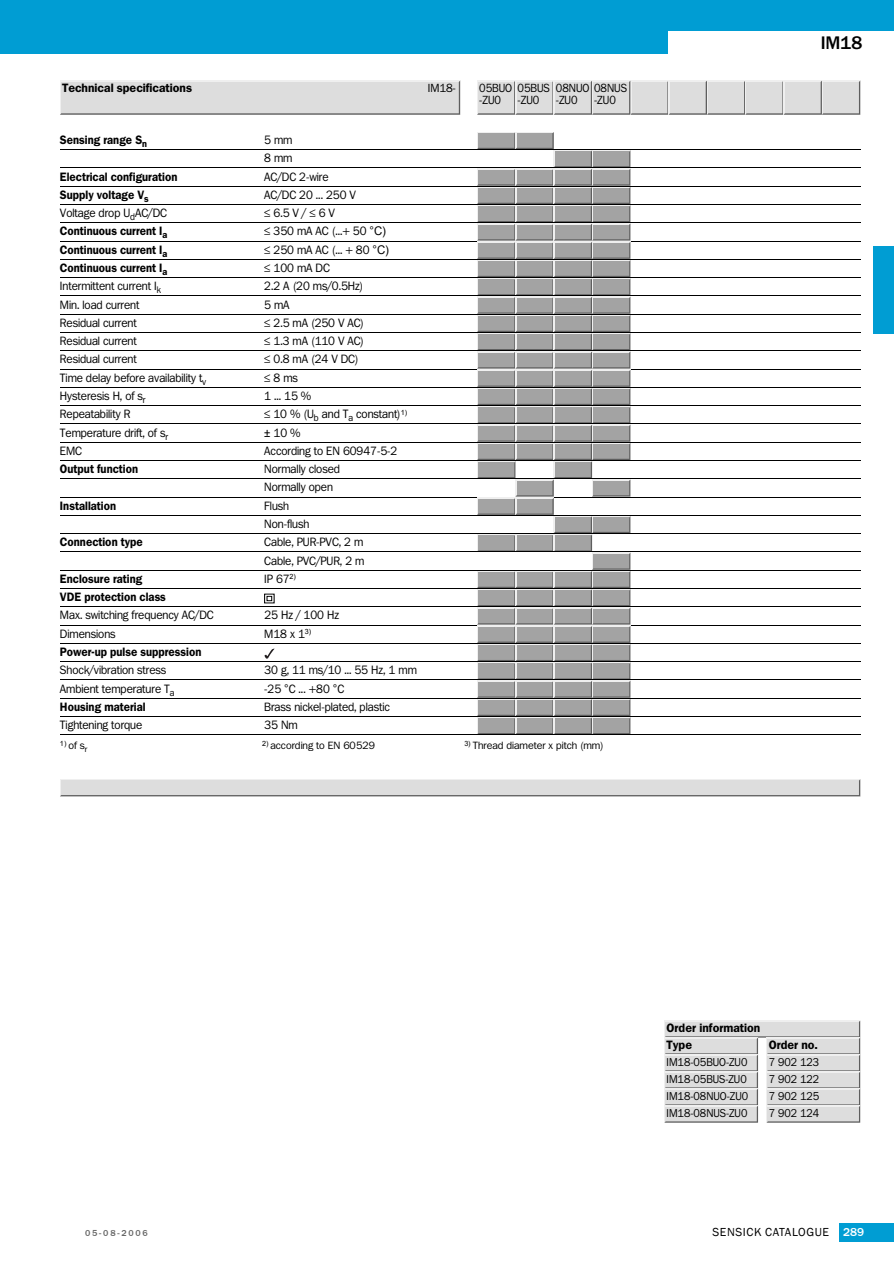
<style>
.page{position:relative;width:894px;height:1263px;background:#fff}
.page>*{position:absolute;margin:0;border:0;box-sizing:border-box;transform-origin:0 0}
.t1{font:500 18px "Franklin ITCBQ";color:#000}
.t2{font:12px/18.3px "Franklin ITCBQ";letter-spacing:-.005em;color:#000;scale:.95 1}
.t3{font:600 12px "Franklin ITCBQ";letter-spacing:.005em;color:#000;scale:.94 1}
.t4{font:600 12px/17px "Franklin ITCBQ";letter-spacing:.005em;color:#000}
.t5{font:12px "SICK Franklin";letter-spacing:.05em;color:#000}
.t6{font:11.7px/11.7px "Franklin ITCBQ";letter-spacing:-.005em;color:#000;scale:.92 1}
.t7{font:11.7px "Franklin ITCBQ";letter-spacing:-.005em;color:#000;scale:.96 1}
.t8{font:11.4px "Franklin ITCBQ";color:#000;scale:.94 1}
.t9{font:10.5px "Franklin ITCBQ";color:#000}
.t10{font:500 9px "SICK Franklin";letter-spacing:.205em;color:#656565}
.s1{font-family:"Arial"}
.s2{font-weight:500;color:#fff}
</style>
<div class="page">
<div style="left:0;top:0;width:893px;height:54px;background:#009dd3"></div>
<div style="left:838px;top:1223px;width:55px;height:18px;background:#009dd3"></div>
<div style="left:872px;top:246px;width:21px;height:87px;background:#009dd3"></div>
<div style="left:668px;top:32px;width:225px;height:25px;background:#fff"></div>
<svg style="left:60px;top:81px;width:400px;height:34px;background:#d8d8d8"></svg>
<svg style="left:477px;top:81px;width:382px;height:34px;background:#d6d6d6"></svg>
<hr style="left:60px;top:149px;width:799px;height:1px;background:#000">
<hr style="left:60px;top:168px;width:799px;height:1px;background:#000">
<hr style="left:60px;top:186px;width:799px;height:1px;background:#000">
<hr style="left:60px;top:204px;width:799px;height:1px;background:#000">
<hr style="left:60px;top:223px;width:799px;height:1px;background:#000">
<hr style="left:60px;top:241px;width:799px;height:1px;background:#000">
<hr style="left:60px;top:259px;width:799px;height:1px;background:#000">
<hr style="left:60px;top:277px;width:799px;height:1px;background:#000">
<hr style="left:60px;top:296px;width:799px;height:1px;background:#000">
<hr style="left:60px;top:314px;width:799px;height:1px;background:#000">
<hr style="left:60px;top:332px;width:799px;height:1px;background:#000">
<hr style="left:60px;top:350px;width:799px;height:1px;background:#000">
<hr style="left:60px;top:369px;width:799px;height:1px;background:#000">
<hr style="left:60px;top:387px;width:799px;height:1px;background:#000">
<hr style="left:60px;top:405px;width:799px;height:1px;background:#000">
<hr style="left:60px;top:424px;width:799px;height:1px;background:#000">
<hr style="left:60px;top:442px;width:799px;height:1px;background:#000">
<hr style="left:60px;top:460px;width:799px;height:1px;background:#000">
<hr style="left:60px;top:478px;width:799px;height:1px;background:#000">
<hr style="left:60px;top:497px;width:799px;height:1px;background:#000">
<hr style="left:60px;top:515px;width:799px;height:1px;background:#000">
<hr style="left:60px;top:533px;width:799px;height:1px;background:#000">
<hr style="left:60px;top:552px;width:799px;height:1px;background:#000">
<hr style="left:60px;top:570px;width:799px;height:1px;background:#000">
<hr style="left:60px;top:588px;width:799px;height:1px;background:#000">
<svg style="left:264px;top:594px;width:10px;height:9px"></svg>
<hr style="left:60px;top:606px;width:799px;height:1px;background:#000">
<hr style="left:60px;top:625px;width:799px;height:1px;background:#000">
<hr style="left:60px;top:643px;width:799px;height:1px;background:#000">
<svg style="left:264px;top:648px;width:10px;height:10px"></svg>
<hr style="left:60px;top:661px;width:799px;height:1px;background:#000">
<hr style="left:60px;top:680px;width:799px;height:1px;background:#000">
<hr style="left:60px;top:698px;width:799px;height:1px;background:#000">
<hr style="left:60px;top:716px;width:799px;height:1px;background:#000">
<svg style="left:477px;top:132px;width:153px;height:602px"></svg>
<hr style="left:60px;top:734px;width:799px;height:1px;background:#000">
<svg style="left:60px;top:779px;width:799px;height:17px;background:#d7d7d7"></svg>
<svg style="left:664px;top:1020px;width:195px;height:102px"></svg>
<p class="t4" style="left:62px;top:81px;width:131px">Technical specifications</p>
<p class="t7" style="left:427px;top:83px;width:31px">IM18-</p>
<p class="t6" style="left:479px;top:83px;width:78px">05BUO 05BUS -ZU0</p>
<p class="t6" style="left:517px;top:95px;width:25px">-ZU0</p>
<p class="t6" style="left:555px;top:83px;width:79px">08NUO 08NUS -ZU0</p>
<p class="t6" style="left:594px;top:95px;width:25px">-ZU0</p>
<p class="t3" style="left:60px;top:135px;width:94px">Sensing range S<sub>n</sub></p>
<p class="t2" style="left:264px;top:132px;width:31px">5 mm<br>8 mm</p>
<p class="t3" style="left:60px;top:172px;width:126px">Electrical configuration</p>
<p class="t2" style="left:264px;top:168px;width:69px">AC/DC 2-wire</p>
<p class="t3" style="left:60px;top:190px;width:96px">Supply voltage V<sub>s</sub></p>
<p class="t2" style="left:264px;top:187px;width:98px">AC/DC 20 ... 250 V</p>
<p class="t2" style="left:60px;top:205px;width:114px">Voltage drop U<sub>d</sub>AC/DC</p>
<p class="t2" style="left:264px;top:205px;width:76px">≤ 6.5 V / ≤ 6 V</p>
<p class="t3" style="left:60px;top:227px;width:116px">Continuous current I<sub>a</sub></p>
<p class="t2" style="left:264px;top:223px;width:129px">≤ 350 mA AC (...+ 50 <span class="s1">°C)</span></p>
<p class="t3" style="left:60px;top:245px;width:116px">Continuous current I<sub>a</sub></p>
<p class="t2" style="left:264px;top:242px;width:133px">≤ 250 mA AC (... + 80 <span class="s1">°C)</span></p>
<p class="t3" style="left:60px;top:263px;width:116px">Continuous current I<sub>a</sub></p>
<p class="t2" style="left:264px;top:260px;width:71px">≤ 100 mA DC</p>
<p class="t2" style="left:60px;top:278px;width:108px">Intermittent current I<sub>k</sub></p>
<p class="t2" style="left:264px;top:278px;width:106px">2.2 A (20 ms/0.5Hz)</p>
<p class="t2" style="left:60px;top:296px;width:85px">Min. load current</p>
<p class="t2" style="left:264px;top:296px;width:28px">5 mA</p>
<p class="t2" style="left:60px;top:315px;width:82px">Residual current</p>
<p class="t2" style="left:264px;top:315px;width:107px">≤ 2.5 mA (250 V AC)</p>
<p class="t2" style="left:60px;top:333px;width:82px">Residual current</p>
<p class="t2" style="left:264px;top:333px;width:107px">≤ 1.3 mA (110 V AC)</p>
<p class="t2" style="left:60px;top:351px;width:82px">Residual current</p>
<p class="t2" style="left:264px;top:351px;width:101px">≤ 0.8 mA (24 V DC)</p>
<p class="t2" style="left:60px;top:370px;width:155px">Time delay before availability t<sub>v</sub></p>
<p class="t2" style="left:264px;top:370px;width:37px">≤ 8 ms</p>
<p class="t2" style="left:60px;top:388px;width:92px">Hysteresis H, of s<sub>r</sub></p>
<p class="t2" style="left:264px;top:388px;width:51px">1 ... 15 %</p>
<p class="t2" style="left:60px;top:406px;width:75px">Repeatability R</p>
<p class="t2" style="left:264px;top:406px;width:152px">≤ 10 % (U<sub>b</sub> and T<sub>a</sub> constant)<sup>1)</sup></p>
<p class="t2" style="left:60px;top:424px;width:115px">Temperature drift, of s<sub>r</sub></p>
<p class="t2" style="left:264px;top:424px;width:40px"><span class="s1">±</span> 10 %</p>
<p class="t2" style="left:60px;top:443px;width:25px">EMC</p>
<p class="t2" style="left:264px;top:443px;width:141px">According to EN 60947-5-2</p>
<p class="t3" style="left:60px;top:464px;width:85px">Output function</p>
<p class="t2" style="left:264px;top:461px;width:81px">Normally closed<br>Normally open</p>
<p class="t3" style="left:60px;top:501px;width:61px">Installation</p>
<p class="t2" style="left:264px;top:498px;width:49px">Flush<br>Non-flush</p>
<p class="t3" style="left:60px;top:537px;width:90px">Connection type</p>
<p class="t2" style="left:264px;top:534px;width:107px">Cable, PUR-PVC, 2 m<br>Cable, PVC/PUR, 2 m</p>
<p class="t3" style="left:60px;top:574px;width:89px">Enclosure rating</p>
<p class="t2" style="left:264px;top:571px;width:35px">IP 67<sup>2)</sup></p>
<p class="t3" style="left:60px;top:592px;width:114px">VDE protection class</p>
<p class="t2" style="left:60px;top:607px;width:163px">Max. switching frequency AC/DC</p>
<p class="t2" style="left:264px;top:607px;width:80px">25 Hz / 100 Hz</p>
<p class="t2" style="left:60px;top:626px;width:60px">Dimensions</p>
<p class="t2" style="left:264px;top:626px;width:51px">M18 x 1<sup>3)</sup></p>
<p class="t3" style="left:60px;top:647px;width:152px">Power-up pulse suppression</p>
<p class="t2" style="left:60px;top:662px;width:113px">Shock/vibration stress</p>
<p class="t2" style="left:264px;top:662px;width:162px">30 g, 11 ms/10 ... 55 Hz, 1 mm</p>
<p class="t2" style="left:60px;top:680px;width:122px">Ambient temperature T<sub>a</sub></p>
<p class="t2" style="left:264px;top:680px;width:86px">-25 <span class="s1">°</span>C ... +80 <span class="s1">°</span>C</p>
<p class="t3" style="left:60px;top:702px;width:93px">Housing material</p>
<p class="t2" style="left:264px;top:699px;width:134px">Brass nickel-plated, plastic</p>
<p class="t2" style="left:60px;top:717px;width:88px">Tightening torque</p>
<p class="t2" style="left:264px;top:717px;width:37px">35 Nm</p>
<p class="t9" style="left:60px;top:741px;width:29px"><sup>1)</sup> of s<sub>r</sub></p>
<p class="t9" style="left:262px;top:741px;width:114px"><sup>2)</sup> according to EN 60529</p>
<p class="t9" style="left:464px;top:741px;width:141px"><sup>3)</sup> Thread diameter x pitch (mm)</p>
<h1 class="t1" style="left:820px;top:36px;width:43px">IM18</h1>
<p class="t4" style="left:666px;top:1020px;width:95px">Order information<br>Type</p>
<p class="t4" style="left:768px;top:1037px;width:50px">Order no.</p>
<p class="t8" style="left:666px;top:1057px;width:87px">IM18-05BUO-ZU0</p>
<p class="t8" style="left:768px;top:1057px;width:55px">7 902 123</p>
<p class="t8" style="left:666px;top:1074px;width:87px">IM18-05BUS-ZU0</p>
<p class="t8" style="left:768px;top:1074px;width:55px">7 902 122</p>
<p class="t8" style="left:666px;top:1091px;width:88px">IM18-08NUO-ZU0</p>
<p class="t8" style="left:768px;top:1091px;width:55px">7 902 125</p>
<p class="t8" style="left:666px;top:1108px;width:87px">IM18-08NUS-ZU0</p>
<p class="t8" style="left:768px;top:1108px;width:55px">7 902 124</p>
<p class="t10" style="left:85px;top:1227px;width:64px">05-08-2006</p>
<p class="t5" style="left:712px;top:1225px;width:153px">SENSICK CATALOGUE <span class="s2">289</span></p>
</div>
